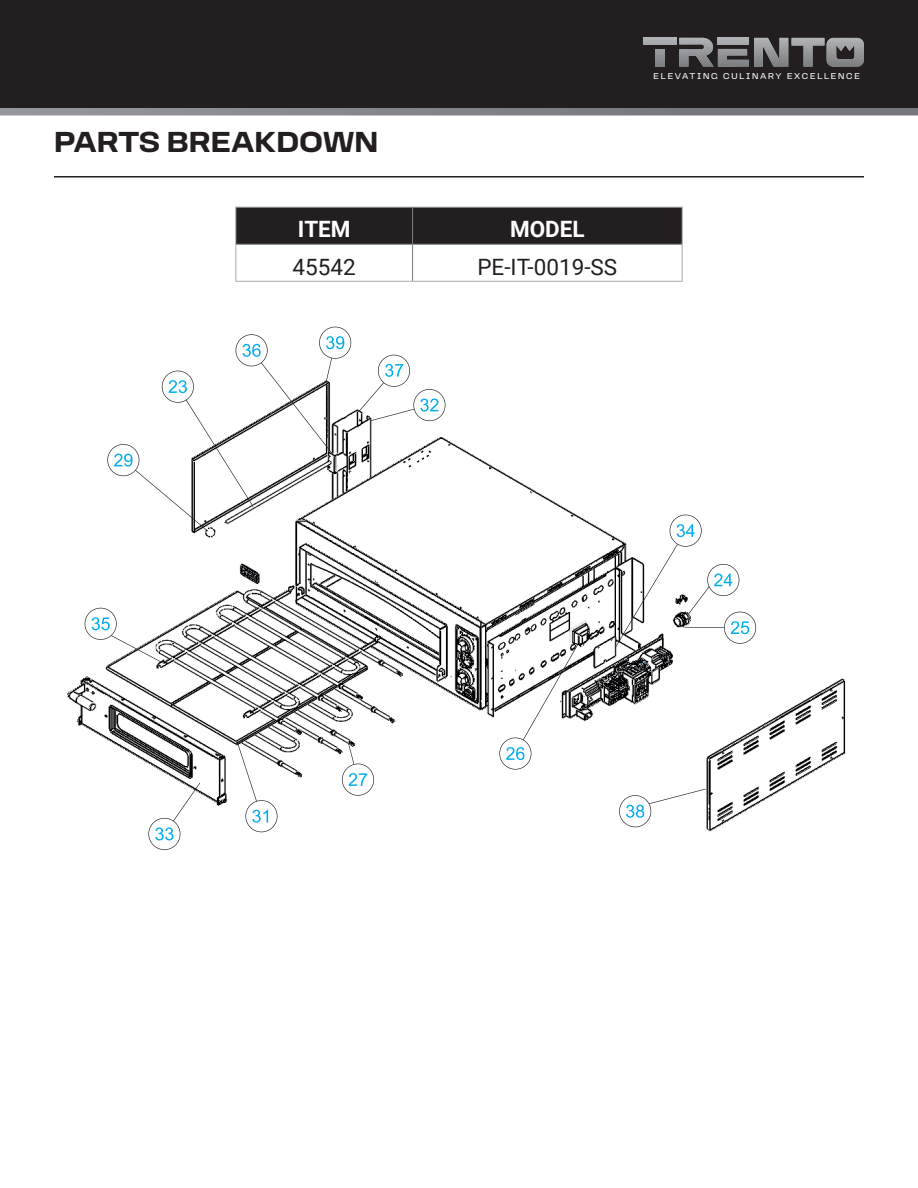
<style>
.page{position:relative;width:918px;height:1188px;background:#fff}
.page>*{position:absolute;margin:0;border:0;box-sizing:border-box;transform-origin:0 0}
.t1{font:700 30px "Loos Wide";color:#231f20}
.t2{font:22.5px "Roboto";color:#231f20}
.t3{font:700 22.5px "Roboto";color:#fff}
.t4{font:8.7px "Loos Wide";letter-spacing:.2em;color:#fff}
</style>
<div class="page">
<div style="left:0;top:0;width:918px;height:108px;background:#231f20"></div>
<div style="left:643px;top:38px;width:33px;height:6px;background:#acadb1"></div>
<svg style="left:655px;top:49px;width:9px;height:18px"></svg>
<svg style="left:679px;top:38px;width:185px;height:29px"></svg>
<svg style="left:0;top:108px;width:918px;height:8px;background:#8a8b8e"></svg>
<hr style="left:54px;top:176px;width:810px;height:2px;background:#231f20">
<img style="left:67px;top:401px;width:779px;height:432px">
<svg style="left:107px;top:327px;width:244px;height:204px"></svg>
<svg style="left:358px;top:355px;width:87px;height:66px"></svg>
<svg style="left:85px;top:608px;width:78px;height:55px"></svg>
<svg style="left:148px;top:783px;width:52px;height:67px"></svg>
<svg style="left:237px;top:743px;width:40px;height:89px"></svg>
<svg style="left:342px;top:744px;width:32px;height:52px"></svg>
<svg style="left:499px;top:642px;width:80px;height:128px"></svg>
<svg style="left:615px;top:515px;width:141px;height:133px"></svg>
<svg style="left:619px;top:789px;width:87px;height:38px"></svg>
<div style="left:236px;top:208px;width:446px;height:36px;background:#231f20"></div>
<hr style="left:235px;top:207px;width:178px;height:1px;background:#a6a9ac">
<hr style="left:235px;top:208px;width:1px;height:36px;background:#a6a9ac">
<hr style="left:413px;top:207px;width:270px;height:1px;background:#a6a9ac">
<hr style="left:682px;top:208px;width:1px;height:36px;background:#a6a9ac">
<hr style="left:235px;top:244px;width:1px;height:37px;background:#a6a9ac">
<hr style="left:682px;top:244px;width:1px;height:37px;background:#a6a9ac">
<hr style="left:235px;top:281px;width:178px;height:1px;background:#a6a9ac">
<hr style="left:413px;top:281px;width:270px;height:1px;background:#a6a9ac">
<hr style="left:412px;top:208px;width:1px;height:36px;background:#797d82">
<hr style="left:236px;top:244px;width:177px;height:1px;background:#797d82">
<hr style="left:413px;top:244px;width:269px;height:1px;background:#797d82">
<hr style="left:412px;top:245px;width:1px;height:36px;background:#797d82">
<p class="t1" style="left:54px;top:120px;width:326px">PARTS BREAKDOWN</p>
<p class="t3" style="left:298px;top:214px;width:54px">ITEM</p>
<p class="t3" style="left:510px;top:214px;width:76px">MODEL</p>
<p class="t2" style="left:293px;top:251px;width:65px">45542</p>
<p class="t2" style="left:477px;top:251px;width:141px">PE-IT-0019-SS</p>
<p class="t4" style="left:654px;top:70px;width:208px">ELEVATING CULINARY EXCELLENCE</p>
</div>
